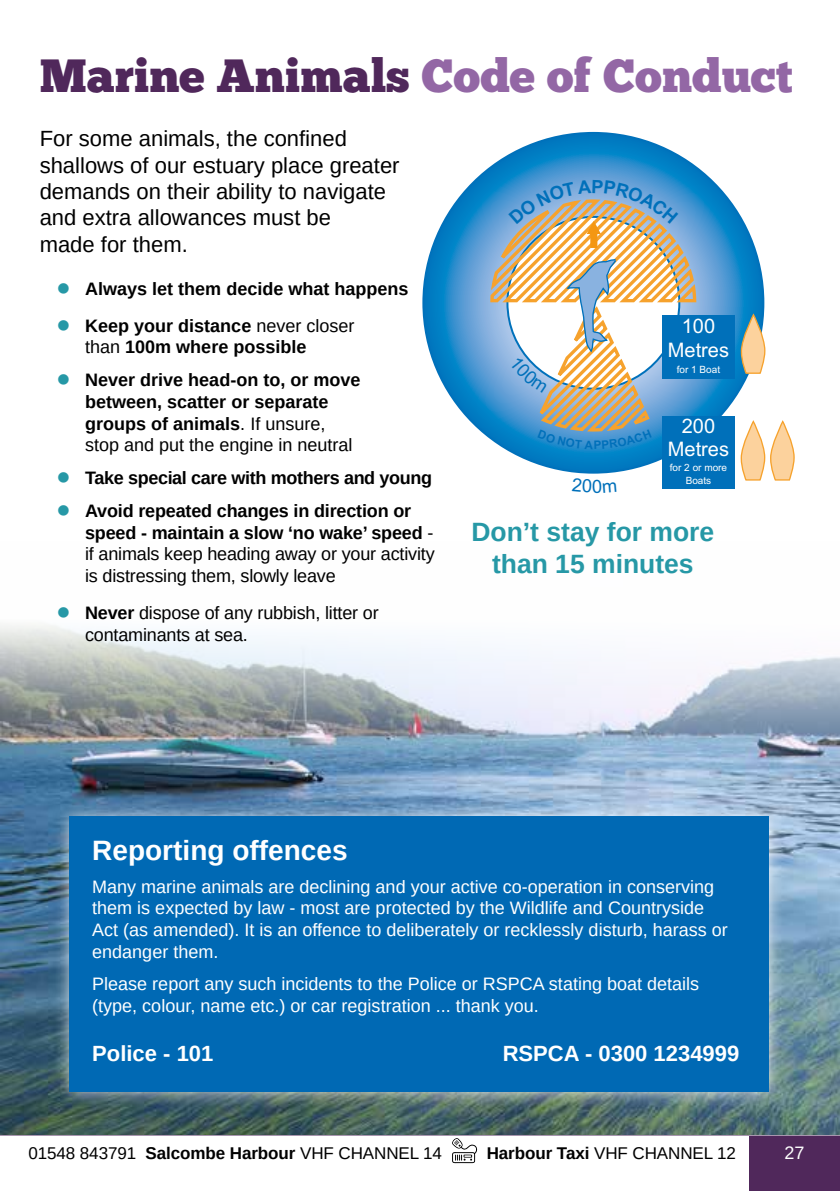
<style>
.page{position:relative;width:840px;height:1191px;background:#fff}
.page>*{position:absolute;margin:0;border:0;box-sizing:border-box;transform-origin:0 0}
.t1{font:46.6px "Chunk Five";color:#50285b}
.t2{font:700 28px "Arimo";color:#fff}
.t3{font:700 26.4px/31.8px "Arimo";color:#2698a6;text-align:center}
.t4{font:22px/26.4px "Arimo";color:#000}
.t5{font:700 22px "Arimo";color:#fff}
.t6{font:20px/24px "Arial";color:#fff;text-align:center}
.t7{font:18px/21.6px "Arimo";color:#fff}
.t8{font:700 18px/21.6px "Arimo";color:#000}
.t9{font:18px/21.6px "Arimo";letter-spacing:-.01em;color:#000;text-align:justify}
.t10{font:700 18px/33px "Arimo";letter-spacing:-.02em;color:#000}
.t11{font:17px "Arimo";letter-spacing:-.005em;color:#000}
.t12{font:10px/13.4px "Arial";color:#fff;text-align:center}
.s1{color:#9367a5}
.s2{font-weight:400}
.s3{font-weight:700}
</style>
<div class="page">
<div style="left:748px;top:1136px;width:91px;height:55px;background:#50285b"></div>
<svg style="left:452px;top:1138px;width:25px;height:25px"></svg>
<hr style="left:0;top:1134px;width:839px;height:1px;background:#50285b">
<img style="left:0;top:625px;width:839px;height:509px">
<div style="left:54px;top:801px;width:730px;height:307px;background:#fff;opacity:.75"></div>
<div style="left:69px;top:816px;width:699px;height:276px;background:#0069b4"></div>
<svg style="left:423px;top:133px;width:340px;height:339px;background:#2088c9"></svg>
<svg style="left:488px;top:196px;width:209px;height:237px"></svg>
<svg style="left:566px;top:258px;width:51px;height:94px"></svg>
<svg style="left:739px;top:313px;width:26px;height:61px;background:#b4b7a1"></svg>
<div style="left:662px;top:315px;width:72px;height:63px;background:#0070ba"></div>
<div style="left:662px;top:416px;width:72px;height:72px;background:#0070ba"></div>
<svg style="left:740px;top:420px;width:55px;height:61px"></svg>
<svg style="left:537px;top:429px;width:114px;height:20px;background:#3d91ca"></svg>
<svg style="left:508px;top:180px;width:170px;height:68px;background:#aab1ad"></svg>
<svg style="left:509px;top:356px;width:38px;height:37px"></svg>
<h1 class="t1" style="left:40px;top:48px;width:754px">Marine Animals <span class="s1">Code of Conduct</span></h1>
<p class="t4" style="left:40px;top:125px;width:361px">For some animals, the confined shallows of our estuary place greater demands on their ability to navigate and extra allowances must be<br>made for them.</p>
<p class="t8" style="left:85px;top:270px;width:325px;line-height:37.2px">Always let them decide what happens<br>Keep your distance <span class="s2">never closer</span></p>
<p class="t8" style="left:85px;top:331px;width:277px;line-height:33px"><span class="s2">than</span> 100m where possible<br>Never drive head-on to, or move</p>
<p class="t8" style="left:85px;top:391px;width:269px">between, scatter or separate groups of animals<span class="s2">. If unsure, stop and put the engine in neutral</span></p>
<p class="t10" style="left:85px;top:462px;width:348px">Take special care with mothers and young<br>Avoid repeated changes in direction or</p>
<p class="t9" style="left:85px;top:522px;width:351px"><span class="s3">speed - maintain a slow ‘no wake’ speed</span> - if animals keep heading away or your activity is distressing them, slowly leave</p>
<p class="t9" style="left:85px;top:602px;width:295px"><span class="s3">Never</span> dispose of any rubbish, litter or contaminants at sea.</p>
<p class="t6" style="left:667px;top:313px;width:63px">100<br>Metres</p>
<p class="t12" style="left:676px;top:363px;width:45px">for 1 Boat</p>
<p class="t6" style="left:667px;top:414px;width:63px;line-height:23.4px">200<br>Metres</p>
<p class="t12" style="left:669px;top:461px;width:59px">for 2 or more<br>Boats</p>
<h3 class="t3" style="left:471px;top:516px;width:244px">Don’t stay for more than 15 minutes</h3>
<h2 class="t2" style="left:92px;top:831px;width:257px">Reporting offences</h2>
<p class="t7" style="left:92px;top:875px;width:636px">Many marine animals are declining and your active co-operation in conserving them is expected by law - most are protected by the Wildlife and Countryside Act (as amended). It is an offence to deliberately or recklessly disturb, harass or endanger them.</p>
<p class="t7" style="left:92px;top:973px;width:608px">Please report any such incidents to the Police or RSPCA stating boat details (type, colour, name etc.) or car registration ... thank you.</p>
<p class="t5" style="left:92px;top:1038px;width:123px">Police - 101</p>
<p class="t5" style="left:502px;top:1038px;width:238px">RSPCA - 0300 1234999</p>
<p class="t11" style="left:28px;top:1141px;width:415px">01548 843791 <span class="s3">Salcombe Harbour</span> VHF CHANNEL 14</p>
<p class="t11" style="left:486px;top:1141px;width:251px"><span class="s3">Harbour Taxi</span> VHF CHANNEL 12</p>
<p class="t7" style="left:784px;top:1141px;width:22px">27</p>
</div>
